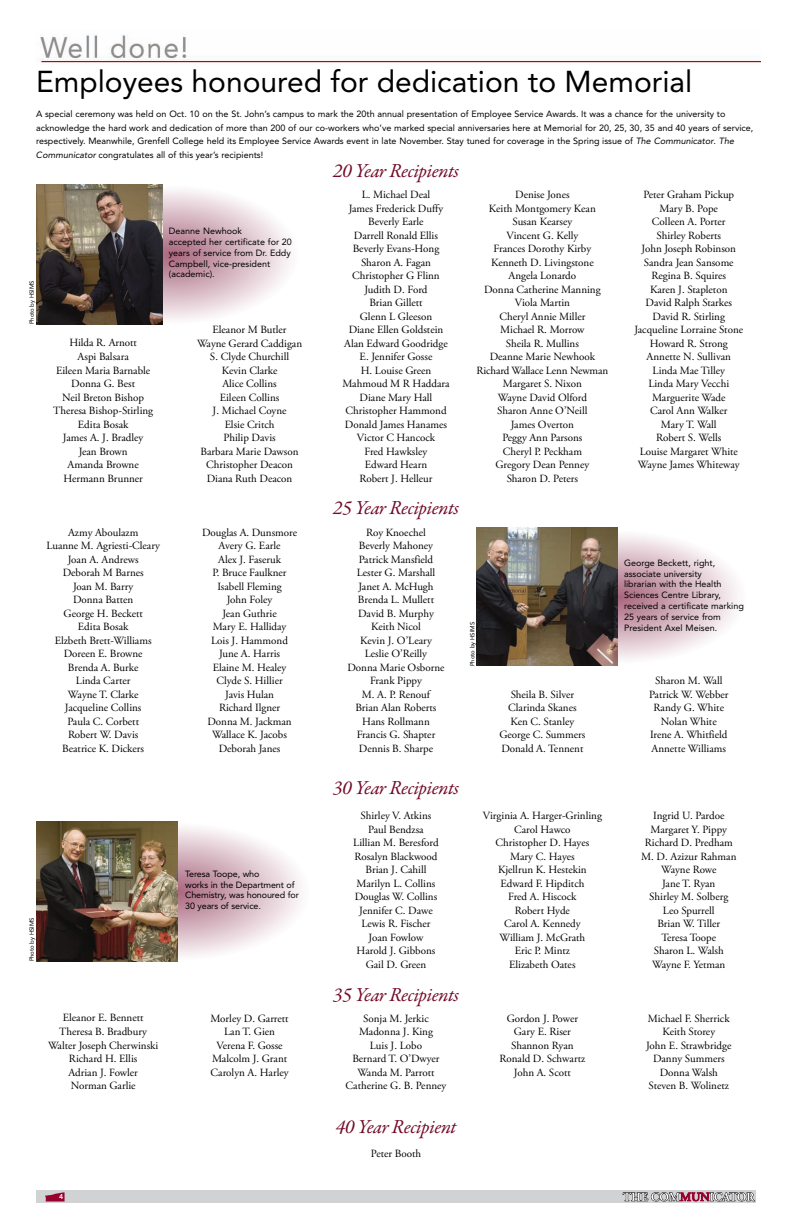
<style>
.page{position:relative;width:792px;height:1224px;background:#fff}
.page>*{position:absolute;margin:0;border:0;box-sizing:border-box;transform-origin:0 0}
.t1{font:30px "Avenir LT Std";color:#000}
.t2{font:italic 20px "Garamond Premr Pro";letter-spacing:-.02em;color:#730b29}
.t3{font:11px/13.5px "Adobe Garamond Pro";color:#000;text-align:center}
.t4{font:9px/10.8px "Avenir LT Std";color:#000}
.t5{font:800 7px "Avenir LT Std";color:#fff}
.t6{font:6px "Avenir LT Std";color:#000}
.s1{font-style:italic}
</style>
<div class="page">
<svg style="left:41px;top:822px;width:270px;height:138px"></svg>
<svg style="left:493px;top:530px;width:254px;height:133px"></svg>
<svg style="left:45px;top:185px;width:254px;height:139px"></svg>
<img style="left:36px;top:822px;width:142px;height:139px">
<img style="left:36px;top:184px;width:127px;height:140px">
<img style="left:39px;top:34px;width:722px;height:29px">
<div style="left:36px;top:1189px;width:720px;height:17px;background:linear-gradient(to right,#fff,#fff)"></div>
<div style="left:36px;top:1191px;width:720px;height:12px;background:#d1d2d4"></div>
<svg style="left:45px;top:1192px;width:20px;height:9px"></svg>
<svg style="left:622px;top:1192px;width:133px;height:10px"></svg>
<img style="left:476px;top:528px;width:141px;height:138px">
<h1 class="t1" style="left:36px;top:69px;width:658px">Employees honoured for dedication to Memorial</h1>
<p class="t4" style="left:36px;top:108px;width:719px;line-height:13.5px">A special ceremony was held on Oct. 10 on the St. John’s campus to mark the 20th annual presentation of Employee Service Awards. It was a chance for the university to acknowledge the hard work and dedication of more than 200 of our co-workers who’ve marked special anniversaries here at Memorial for 20, 25, 30, 35 and 40 years of service, respectively. Meanwhile, Grenfell College held its Employee Service Awards event in late November. Stay tuned for coverage in the Spring issue of <span class="s1">The Communicator</span>. <span class="s1">The Communicator</span> congratulates all of this year’s recipients!</p>
<p class="t6" style="left:29px;top:324px;width:46px;rotate:-90deg">Photo by HSIMS</p>
<p class="t6" style="left:29px;top:961px;width:46px;rotate:-90deg">Photo by HSIMS</p>
<p class="t4" style="left:169px;top:227px;width:125px">Deanne Newhook<br>accepted her certificate for 20 years of service from Dr. Eddy<br>Campbell, vice-president (academic).</p>
<p class="t3" style="left:53px;top:337px;width:101px">Hilda R. Arnott<br>Aspi Balsara<br>Eileen Maria Barnable<br>Donna G. Best<br>Neil Breton Bishop<br>Theresa Bishop-Stirling<br>Edita Bosak<br>James A. J. Bradley<br>Jean Brown<br>Amanda Browne<br>Hermann Brunner</p>
<p class="t3" style="left:197px;top:324px;width:107px">Eleanor M Butler<br>Wayne Gerard Caddigan<br>S. Clyde Churchill<br>Kevin Clarke<br>Alice Collins<br>Eileen Collins<br>J. Michael Coyne<br>Elsie Critch<br>Philip Davis<br>Barbara Marie Dawson<br>Christopher Deacon<br>Diana Ruth Deacon</p>
<h2 class="t2" style="left:333px;top:158px;width:128px">20 Year Recipients</h2>
<p class="t3" style="left:342px;top:189px;width:109px">L. Michael Deal<br>James Frederick Duffy<br>Beverly Earle<br>Darrell Ronald Ellis<br>Beverly Evans-Hong<br>Sharon A. Fagan<br>Christopher G Flinn<br>Judith D. Ford<br>Brian Gillett<br>Glenn L Gleeson<br>Diane Ellen Goldstein<br>Alan Edward Goodridge<br>E. Jennifer Gosse<br>H. Louise Green<br>Mahmoud M R Haddara<br>Diane Mary Hall<br>Christopher Hammond<br>Donald James Hanames<br>Victor C Hancock<br>Fred Hawksley<br>Edward Hearn<br>Robert J. Helleur</p>
<p class="t3" style="left:476px;top:189px;width:133px">Denise Jones<br>Keith Montgomery Kean<br>Susan Kearsey<br>Vincent G. Kelly<br>Frances Dorothy Kirby<br>Kenneth D. Livingstone<br>Angela Lonardo<br>Donna Catherine Manning<br>Viola Martin<br>Cheryl Annie Miller<br>Michael R. Morrow<br>Sheila R. Mullins<br>Deanne Marie Newhook<br>Richard Wallace Lenn Newman<br>Margaret S. Nixon<br>Wayne David Olford<br>Sharon Anne O’Neill<br>James Overton<br>Peggy Ann Parsons<br>Cheryl P. Peckham<br>Gregory Dean Penney<br>Sharon D. Peters</p>
<p class="t3" style="left:634px;top:189px;width:110px">Peter Graham Pickup<br>Mary B. Pope<br>Colleen A. Porter<br>Shirley Roberts<br>John Joseph Robinson<br>Sandra Jean Sansome<br>Regina B. Squires<br>Karen J. Stapleton<br>David Ralph Starkes<br>David R. Stirling<br>Jacqueline Lorraine Stone<br>Howard R. Strong<br>Annette N. Sullivan<br>Linda Mae Tilley<br>Linda Mary Vecchi<br>Marguerite Wade<br>Carol Ann Walker<br>Mary T. Wall<br>Robert S. Wells<br>Louise Margaret White<br>Wayne James Whiteway</p>
<h2 class="t2" style="left:333px;top:496px;width:128px">25 Year Recipients</h2>
<p class="t3" style="left:46px;top:526px;width:115px">Azmy Aboulazm<br>Luanne M. Agriesti-Cleary<br>Joan A. Andrews<br>Deborah M Barnes<br>Joan M. Barry<br>Donna Batten<br>George H. Beckett<br>Edita Bosak<br>Elzbeth Brett-Williams<br>Doreen E. Browne<br>Brenda A. Burke<br>Linda Carter<br>Wayne T. Clarke<br>Jacqueline Collins<br>Paula C. Corbett<br>Robert W. Davis<br>Beatrice K. Dickers</p>
<p class="t3" style="left:202px;top:526px;width:97px">Douglas A. Dunsmore<br>Avery G. Earle<br>Alex J. Faseruk<br>P. Bruce Faulkner<br>Isabell Fleming<br>John Foley<br>Jean Guthrie<br>Mary E. Halliday<br>Lois J. Hammond<br>June A. Harris<br>Elaine M. Healey<br>Clyde S. Hillier<br>Javis Hulan<br>Richard Ilgner<br>Donna M. Jackman<br>Wallace K. Jacobs<br>Deborah Janes</p>
<p class="t3" style="left:347px;top:526px;width:99px">Roy Knoechel<br>Beverly Mahoney<br>Patrick Mansfield<br>Lester G. Marshall<br>Janet A. McHugh<br>Brenda L. Mullett<br>David B. Murphy<br>Keith Nicol<br>Kevin J. O’Leary<br>Leslie O’Reilly<br>Donna Marie Osborne<br>Frank Pippy<br>M. A. P. Renouf<br>Brian Alan Roberts<br>Hans Rollmann<br>Francis G. Shapter<br>Dennis B. Sharpe</p>
<h2 class="t2" style="left:333px;top:776px;width:128px">30 Year Recipients</h2>
<p class="t6" style="left:470px;top:666px;width:46px;rotate:-90deg">Photo by HSIMS</p>
<p class="t3" style="left:499px;top:688px;width:88px">Sheila B. Silver<br>Clarinda Skanes<br>Ken C. Stanley<br>George C. Summers<br>Donald A. Tennent</p>
<p class="t4" style="left:624px;top:558px;width:121px">George Beckett, right, associate university<br>librarian with the Health<br>Sciences Centre Library, received a certificate marking<br>25 years of service from<br>President Axel Meisen.</p>
<p class="t3" style="left:649px;top:675px;width:81px">Sharon M. Wall<br>Patrick W. Webber<br>Randy G. White<br>Nolan White<br>Irene A. Whitfield<br>Annette Williams</p>
<p class="t4" style="left:185px;top:869px;width:115px">Teresa Toope, who<br>works in the Department of<br>Chemistry, was honoured for<br>30 years of service.</p>
<p class="t3" style="left:353px;top:810px;width:87px">Shirley V. Atkins<br>Paul Bendzsa<br>Lillian M. Beresford<br>Rosalyn Blackwood<br>Brian J. Cahill<br>Marilyn L. Collins<br>Douglas W. Collins<br>Jennifer C. Dawe<br>Lewis R. Fischer<br>Joan Fowlow<br>Harold J. Gibbons<br>Gail D. Green</p>
<p class="t3" style="left:483px;top:810px;width:121px">Virginia A. Harger-Grinling<br>Carol Hawco<br>Christopher D. Hayes<br>Mary C. Hayes<br>Kjellrun K. Hestekin<br>Edward F. Hipditch<br>Fred A. Hiscock<br>Robert Hyde<br>Carol A. Kennedy<br>William J. McGrath<br>Eric P. Mintz<br>Elizabeth Oates</p>
<p class="t3" style="left:641px;top:810px;width:97px">Ingrid U. Pardoe<br>Margaret Y. Pippy<br>Richard D. Predham<br>M. D. Azizur Rahman<br>Wayne Rowe<br>Jane T. Ryan<br>Shirley M. Solberg<br>Leo Spurrell<br>Brian W. Tiller<br>Teresa Toope<br>Sharon L. Walsh<br>Wayne F. Yetman</p>
<h2 class="t2" style="left:333px;top:983px;width:128px">35 Year Recipients</h2>
<p class="t3" style="left:48px;top:1012px;width:112px">Eleanor E. Bennett<br>Theresa B. Bradbury<br>Walter Joseph Cherwinski<br>Richard H. Ellis<br>Adrian J. Fowler<br>Norman Garlie</p>
<p class="t3" style="left:211px;top:1012px;width:80px">Morley D. Garrett<br>Lan T. Gien<br>Verena F. Gosse<br>Malcolm J. Grant<br>Carolyn A. Harley</p>
<p class="t3" style="left:346px;top:1012px;width:102px">Sonja M. Jerkic<br>Madonna J. King<br>Luis J. Lobo<br>Bernard T. O’Dwyer<br>Wanda M. Parrott<br>Catherine G. B. Penney</p>
<p class="t3" style="left:500px;top:1012px;width:87px">Gordon J. Power<br>Gary E. Riser<br>Shannon Ryan<br>Ronald D. Schwartz<br>John A. Scott</p>
<p class="t3" style="left:646px;top:1012px;width:87px">Michael F. Sherrick<br>Keith Storey<br>John E. Strawbridge<br>Danny Summers<br>Donna Walsh<br>Steven B. Wolinetz</p>
<h2 class="t2" style="left:335px;top:1114px;width:123px">40 Year Recipient</h2>
<p class="t3" style="left:371px;top:1147px;width:52px">Peter Booth</p>
<p class="t5" style="left:59px;top:1194px;width:6px">4</p>
</div>
